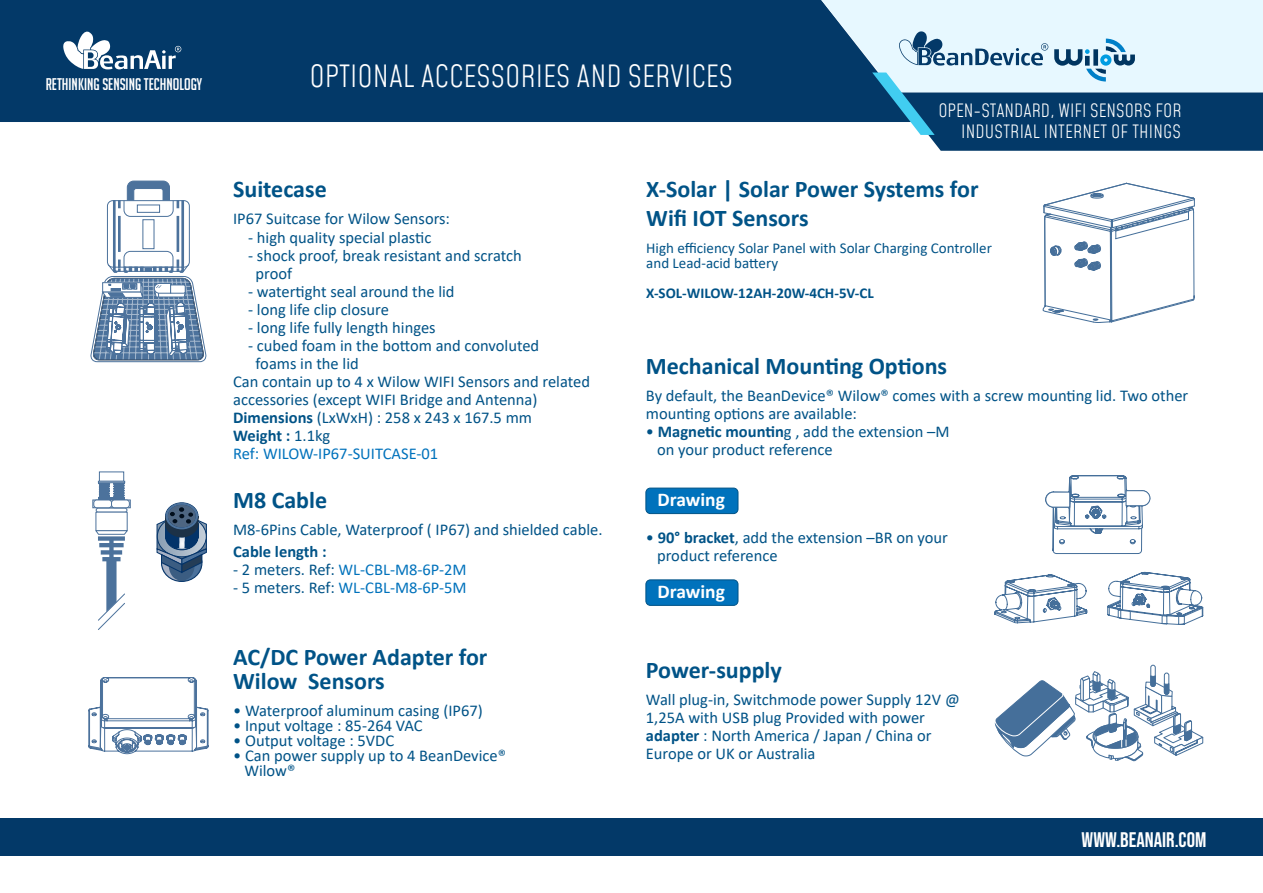
<style>
.page{position:relative;width:1263px;height:893px;background:#fff}
.page>*{position:absolute;margin:0;border:0;box-sizing:border-box;transform-origin:0 0}
.t1{font:300 30px "Mohave";color:#fff}
.t2{font:700 24px/28.8px "Calibri";color:#005387}
.t3{font:21px "Bebas Neue";color:#fff}
.t4{font:700 19.5px "Calibri";color:#fff}
.t5{font:300 18px/21px "Mohave";letter-spacing:.01em;color:#fff;text-align:right}
.t6{font:16.5px/18px "Calibri";color:#005387}
.t7{font:16.5px "Calibri";color:#0072bc}
.t8{font:16.5px "Big Noodle Titling";color:#fff}
.t9{font:700 16.5px "Calibri";color:#005387}
.t10{font:15px/15px "Calibri";color:#005387}
.t11{font:700 15px "Calibri";color:#005387}
.s1{font-weight:700}
.s2{font-weight:400}
.s3{color:#005387}
</style>
<div class="page">
<div style="left:0;top:0;width:821px;height:122px;background:#033968"></div>
<div style="left:0;top:819px;width:1263px;height:37px;background:#033968"></div>
<svg style="left:63px;top:31px;width:118px;height:38px"></svg>
<svg style="left:821px;top:0;width:442px;height:151px;background:#87a8c0"></svg>
<svg style="left:88px;top:677px;width:120px;height:77px"></svg>
<div style="left:107px;top:200px;width:82px;height:67px;border:1px solid #4c729c;border-radius:5px"></div>
<div style="left:113px;top:201px;width:2px;height:66px;border:1px solid #4c729c"></div>
<div style="left:182px;top:201px;width:2px;height:66px;border:1px solid #4c729c"></div>
<svg style="left:118px;top:181px;width:61px;height:36px"></svg>
<div style="left:177px;top:216px;width:2px;height:35px;border:1px solid #4c729c"></div>
<div style="left:118px;top:216px;width:2px;height:35px;border:1px solid #4c729c"></div>
<svg style="left:90px;top:251px;width:117px;height:112px"></svg>
<svg style="left:1043px;top:183px;width:152px;height:140px"></svg>
<svg style="left:98px;top:483px;width:27px;height:15px"></svg>
<div style="left:93px;top:500px;width:37px;height:8px;border:1px solid #4c729c"></div>
<div style="left:96px;top:508px;width:31px;height:4px;border:1px solid #4c729c;border-radius:2px"></div>
<div style="left:94px;top:500px;width:18px;height:8px;border:1px solid #4c729c;border-radius:3px"></div>
<div style="left:111px;top:500px;width:19px;height:8px;border:1px solid #4c729c;border-radius:3px"></div>
<div style="left:98px;top:481px;width:27px;height:2px;border:1px solid #4c729c"></div>
<hr style="left:98px;top:498px;width:27px;height:2px;background:#4c729c">
<svg style="left:95px;top:530px;width:33px;height:100px"></svg>
<svg style="left:157px;top:503px;width:50px;height:78px"></svg>
<div style="left:1150px;top:665px;width:5px;height:22px;border:1px solid #456f9a;border-radius:2px"></div>
<svg style="left:994px;top:671px;width:209px;height:91px"></svg>
<svg style="left:994px;top:575px;width:93px;height:48px"></svg>
<svg style="left:1045px;top:475px;width:105px;height:79px"></svg>
<svg style="left:1107px;top:572px;width:96px;height:53px"></svg>
<div style="left:646px;top:488px;width:92px;height:26px;background:#0072bc;border-radius:4px"></div>
<div style="left:645px;top:488px;width:93px;height:26px;border:1px solid #005387;border-radius:4px"></div>
<div style="left:646px;top:580px;width:92px;height:25px;background:#0072bc;border-radius:4px"></div>
<div style="left:645px;top:579px;width:93px;height:27px;border:1px solid #005387;border-radius:4px"></div>
<p class="t8" style="left:46px;top:75px;width:158px">RETHINKING SENSING TECHNOLOGY</p>
<h1 class="t1" style="left:309px;top:58px;width:425px">OPTIONAL ACCESSORIES AND SERVICES</h1>
<p class="t5" style="left:938px;top:101px;width:245px">OPEN-STANDARD, WIFI SENSORS FOR<br>INDUSTRIAL INTERNET OF THINGS</p>
<h2 class="t2" style="left:233px;top:175px;width:95px">Suitecase</h2>
<p class="t6" style="left:233px;top:210px;width:218px">IP67 Suitcase for Wilow Sensors:</p>
<p class="t6" style="left:248px;top:228px;width:185px">- high quality special plastic</p>
<p class="t6" style="left:256px;top:246px;width:268px;text-indent:-7px">- shock proof, break resistant and scratch proof</p>
<p class="t6" style="left:248px;top:282px;width:208px">- watertight seal around the lid</p>
<p class="t6" style="left:248px;top:300px;width:142px">- long life clip closure</p>
<p class="t6" style="left:248px;top:318px;width:189px">- long life fully length hinges</p>
<p class="t6" style="left:248px;top:336px;width:293px">- cubed foam in the bottom and convoluted</p>
<p class="t6" style="left:256px;top:354px;width:105px">foams in the lid</p>
<p class="t6" style="left:233px;top:372px;width:358px">Can contain up to 4 x Wilow WIFI Sensors and related</p>
<p class="t6" style="left:233px;top:390px;width:306px">accessories (except WIFI Bridge and Antenna)</p>
<p class="t6" style="left:233px;top:408px;width:300px"><span class="s1">Dimensions</span> (LxWxH) : 258 x 243 x 167.5 mm</p>
<p class="t9" style="left:233px;top:423px;width:99px">Weight : <span class="s2">1.1kg</span></p>
<p class="t7" style="left:233px;top:442px;width:207px">Ref: WILOW-IP67-SUITCASE-01</p>
<h2 class="t2" style="left:233px;top:485px;width:95px">M8 Cable</h2>
<p class="t6" style="left:233px;top:520px;width:371px">M8-6Pins Cable, Waterproof ( IP67) and shielded cable.</p>
<p class="t9" style="left:233px;top:540px;width:95px">Cable length :</p>
<p class="t7" style="left:233px;top:559px;width:235px"><span class="s3">- 2 meters. Ref:</span> WL-CBL-M8-6P-2M</p>
<p class="t7" style="left:233px;top:577px;width:235px"><span class="s3">- 5 meters. Ref:</span> WL-CBL-M8-6P-5M</p>
<h2 class="t2" style="left:233px;top:644px;width:256px;line-height:24px">AC/DC Power Adapter for<br>Wilow Sensors</h2>
<p class="t6" style="left:233px;top:701px;width:251px">• Waterproof aluminum casing (IP67)</p>
<p class="t6" style="left:233px;top:716px;width:191px">• Input voltage : 85-264 VAC</p>
<p class="t6" style="left:233px;top:731px;width:163px">• Output voltage : 5VDC</p>
<p class="t6" style="left:244px;top:747px;width:263px;line-height:15px;text-indent:-11px">• Can power supply up to 4 BeanDevice®<br>Wilow®</p>
<h2 class="t2" style="left:646px;top:174px;width:334px">X-Solar | Solar Power Systems for<br>Wifi IOT Sensors</h2>
<p class="t10" style="left:646px;top:240px;width:347px">High efficiency Solar Panel with Solar Charging Controller and Lead-acid battery</p>
<p class="t11" style="left:646px;top:282px;width:229px">X-SOL-WILOW-12AH-20W-4CH-5V-CL</p>
<h2 class="t2" style="left:646px;top:351px;width:303px">Mechanical Mounting Options</h2>
<p class="t6" style="left:646px;top:386px;width:544px">By default, the BeanDevice® Wilow® comes with a screw mounting lid. Two other mounting options are available:</p>
<p class="t6" style="left:657px;top:422px;width:294px;text-indent:-11px">• <span class="s1">Magnetic mountin</span>g , add the extension –M on your product reference</p>
<p class="t4" style="left:658px;top:486px;width:69px">Drawing</p>
<p class="t6" style="left:657px;top:528px;width:292px;text-indent:-11px">• <span class="s1">90° bracket</span>, add the extension –BR on your product reference</p>
<p class="t4" style="left:658px;top:578px;width:69px">Drawing</p>
<h2 class="t2" style="left:646px;top:655px;width:137px">Power-supply</h2>
<p class="t6" style="left:646px;top:690px;width:315px">Wall plug-in, Switchmode power Supply 12V @ 1,25A with USB plug Provided with power <span class="s1">adapter</span> : North America / Japan / China or Europe or UK or Australia</p>
<p class="t3" style="left:1081px;top:828px;width:126px">WWW.BEANAIR.COM</p>
</div>
